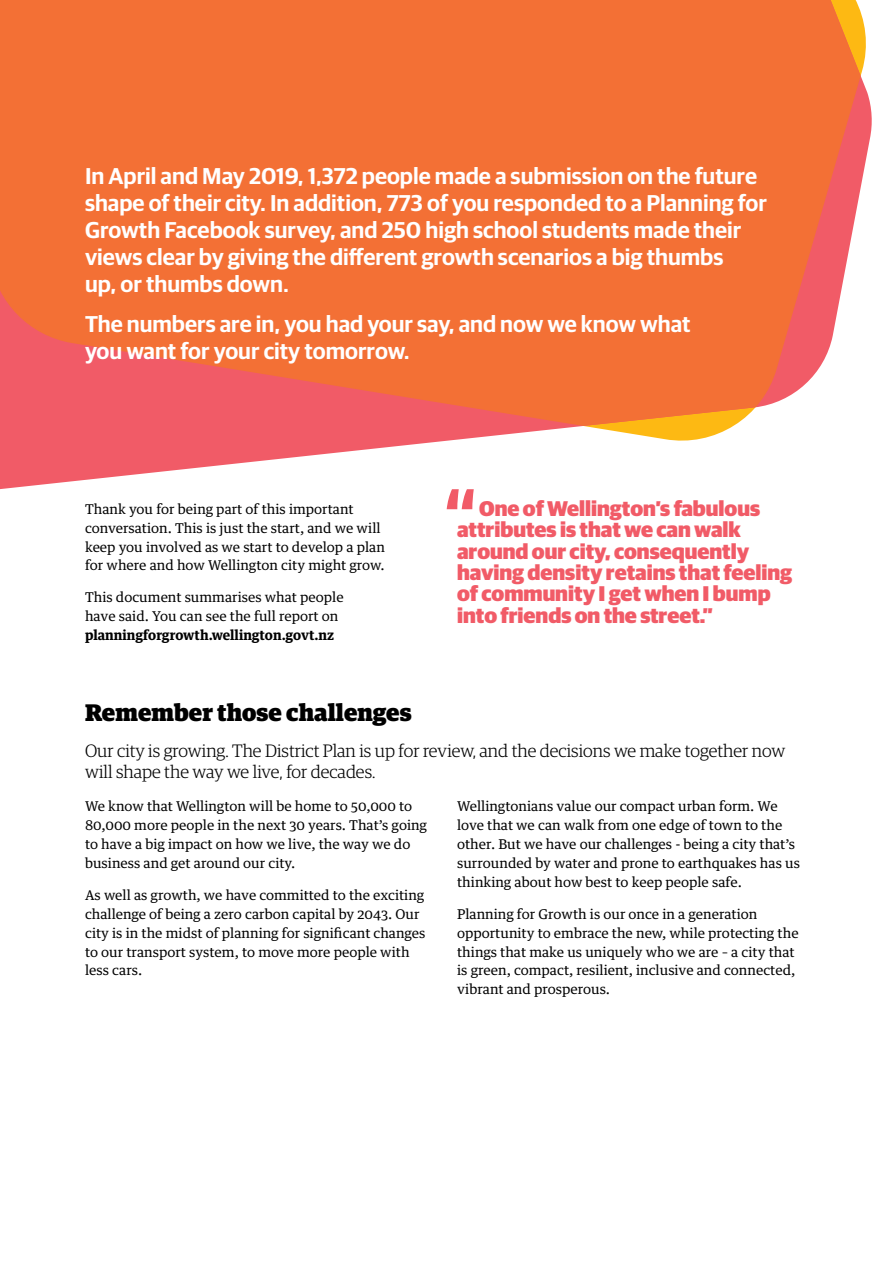
<style>
.page{position:relative;width:893px;height:1263px;background:#fff}
.page>*{position:absolute;margin:0;border:0;box-sizing:border-box;transform-origin:0 0}
.Sub1{font:900 24px "Guardian Egyp";color:#000}
.Intro_1{font:600 22.95px/27px "Guardian Sans";color:#fff}
.Quote_sans{font:900 21.3px/21.3px "Guardian Sans";color:#f15b67}
.Intro_2{font:300 18px/20.7px "Guardian Egyp";color:#000}
.Body1{font:13.5px/18.9px "Guardian Text Egyp";color:#000}
.s1{font-weight:700}
</style>
<div class="page">
<svg style="left:0;top:448px;width:379px;height:42px"></svg>
<svg style="left:0;top:0;width:872px;height:448px;background:#f37444"></svg>
<svg style="left:447px;top:489px;width:27px;height:20px"></svg>
<p class="Intro_1" style="left:85px;top:161px;width:683px">In April and May 2019, 1,372 people made a submission on the future shape of their city. In addition, 773 of you responded to a Planning for Growth Facebook survey, and 250 high school students made their views clear by giving the different growth scenarios a big thumbs<br>up, or thumbs down.</p>
<p class="Intro_1" style="left:85px;top:308px;width:607px">The numbers are in, you had your say, and now we know what you want for your city tomorrow.</p>
<p class="Body1" style="left:85px;top:498px;width:301px">Thank you for being part of this important conversation. This is just the start, and we will keep you involved as we start to develop a plan for where and how Wellington city might grow.</p>
<p class="Body1" style="left:85px;top:586px;width:260px">This document summarises what people have said. You can see the full report on <span class="s1">planningforgrowth.wellington.govt.nz</span></p>
<p class="Quote_sans" style="left:457px;top:496px;width:337px;text-indent:22px">One of Wellington’s fabulous attributes is that we can walk around our city, consequently having density retains that feeling of community I get when I bump into friends on the street.”</p>
<p class="Sub1" style="left:85px;top:694px;width:328px">Remember those challenges</p>
<p class="Intro_2" style="left:85px;top:739px;width:702px">Our city is growing. The District Plan is up for review, and the decisions we make together now will shape the way we live, for decades.</p>
<p class="Body1" style="left:85px;top:796px;width:343px">We know that Wellington will be home to 50,000 to 80,000 more people in the next 30 years. That’s going to have a big impact on how we live, the way we do business and get around our city.</p>
<p class="Body1" style="left:85px;top:884px;width:342px">As well as growth, we have committed to the exciting challenge of being a zero carbon capital by 2043. Our city is in the midst of planning for significant changes to our transport system, to move more people with less cars.</p>
<p class="Body1" style="left:457px;top:796px;width:344px">Wellingtonians value our compact urban form. We love that we can walk from one edge of town to the other. But we have our challenges - being a city that’s surrounded by water and prone to earthquakes has us thinking about how best to keep people safe.</p>
<p class="Body1" style="left:457px;top:903px;width:343px">Planning for Growth is our once in a generation opportunity to embrace the new, while protecting the things that make us uniquely who we are – a city that is green, compact, resilient, inclusive and connected, vibrant and prosperous.</p>
</div>
